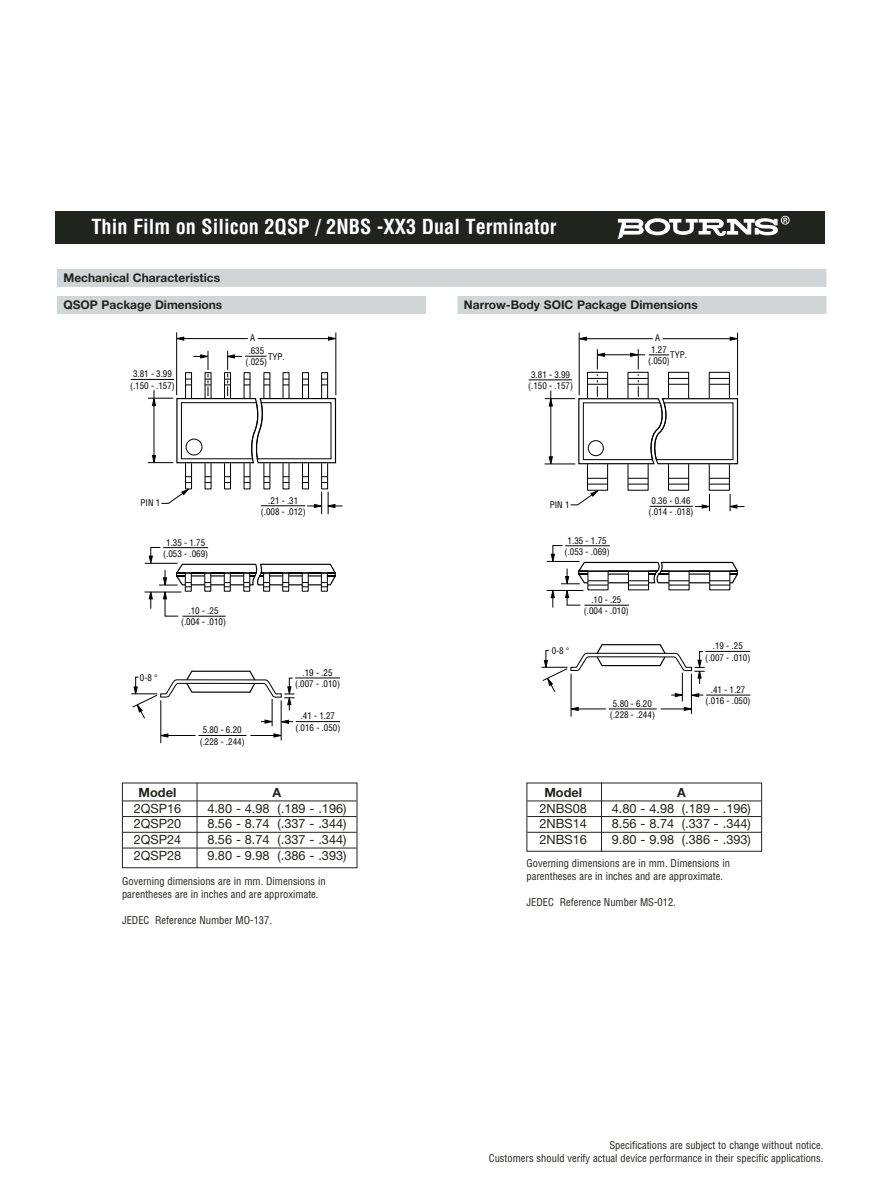
<style>
.page{position:relative;width:891px;height:1188px;background:#fff}
.page>*{position:absolute;margin:0;border:0;box-sizing:border-box;transform-origin:0 0}
.t1{font:700 condensed 20.25px "Helvetica";color:#fff}
.t2{font:12.75px "Helvetica Neue";color:#20231e}
.t3{font:700 12.75px "Helvetica Neue";color:#20231e}
.t4{font:700 12px "Helvetica Neue";color:#20231e}
.t5{font:condensed 10.5px/12.8px "Helvetica";color:#20231e}
.t6{font:condensed 9px/11.2px "Helvetica";color:#000;text-align:center}
</style>
<div class="page">
<div style="left:56px;top:212px;width:769px;height:32px;background:#20231e"></div>
<svg style="left:618px;top:216px;width:172px;height:23px"></svg>
<div style="left:185px;top:463px;width:7px;height:26px;border:1px solid #000"></div>
<div style="left:224px;top:463px;width:7px;height:26px;border:1px solid #000"></div>
<div style="left:302px;top:463px;width:7px;height:26px;border:1px solid #000"></div>
<div style="left:321px;top:463px;width:7px;height:26px;border:1px solid #000"></div>
<hr style="left:176px;top:332px;width:1px;height:63px;background:#000">
<hr style="left:336px;top:333px;width:1px;height:62px;background:#000">
<hr style="left:145px;top:592px;width:36px;height:1px;background:#000">
<hr style="left:145px;top:563px;width:32px;height:1px;background:#000">
<svg style="left:328px;top:337px;width:9px;height:4px"></svg>
<hr style="left:182px;top:338px;width:66px;height:1px;background:#000">
<svg style="left:176px;top:337px;width:8px;height:4px"></svg>
<hr style="left:258px;top:338px;width:72px;height:1px;background:#000">
<hr style="left:131px;top:379px;width:43px;height:1px;background:#000">
<svg style="left:148px;top:351px;width:189px;height:113px"></svg>
<svg style="left:149px;top:476px;width:194px;height:141px"></svg>
<hr style="left:182px;top:616px;width:44px;height:1px;background:#000">
<hr style="left:295px;top:678px;width:45px;height:1px;background:#000">
<hr style="left:296px;top:721px;width:44px;height:1px;background:#000">
<svg style="left:541px;top:332px;width:197px;height:385px"></svg>
<hr style="left:529px;top:380px;width:43px;height:1px;background:#000">
<hr style="left:550px;top:391px;width:1px;height:68px;background:#000">
<hr style="left:584px;top:338px;width:69px;height:1px;background:#000">
<svg style="left:578px;top:337px;width:9px;height:4px"></svg>
<svg style="left:730px;top:337px;width:9px;height:4px"></svg>
<hr style="left:663px;top:338px;width:69px;height:1px;background:#000">
<svg style="left:630px;top:353px;width:9px;height:4px"></svg>
<hr style="left:603px;top:354px;width:42px;height:1px;background:#000">
<svg style="left:596px;top:353px;width:9px;height:4px"></svg>
<svg style="left:649px;top:355px;width:20px;height:1px"></svg>
<hr style="left:705px;top:651px;width:45px;height:1px;background:#000">
<hr style="left:576px;top:709px;width:30px;height:1px;background:#000">
<svg style="left:569px;top:707px;width:10px;height:4px"></svg>
<hr style="left:609px;top:709px;width:48px;height:1px;background:#000">
<svg style="left:661px;top:707px;width:32px;height:4px"></svg>
<hr style="left:706px;top:695px;width:44px;height:1px;background:#000">
<hr style="left:123px;top:801px;width:234px;height:1px;background:#20231e">
<hr style="left:123px;top:816px;width:234px;height:1px;background:#20231e">
<hr style="left:123px;top:832px;width:234px;height:1px;background:#20231e">
<hr style="left:123px;top:848px;width:234px;height:1px;background:#20231e">
<div style="left:122px;top:783px;width:235px;height:85px;border:1px solid #20231e"></div>
<hr style="left:197px;top:783px;width:1px;height:85px;background:#20231e">
<hr style="left:527px;top:801px;width:234px;height:1px;background:#20231e">
<hr style="left:527px;top:816px;width:234px;height:1px;background:#20231e">
<hr style="left:527px;top:832px;width:234px;height:1px;background:#20231e">
<div style="left:527px;top:783px;width:235px;height:69px;border:1px solid #20231e"></div>
<hr style="left:601px;top:783px;width:1px;height:69px;background:#20231e">
<div style="left:57px;top:269px;width:769px;height:18px;background:#d1d5d6"></div>
<div style="left:57px;top:296px;width:369px;height:18px;background:#d1d5d6"></div>
<div style="left:458px;top:296px;width:369px;height:18px;background:#d1d5d6"></div>
<svg style="left:131px;top:670px;width:164px;height:74px"></svg>
<svg style="left:544px;top:397px;width:201px;height:300px"></svg>
<h1 class="t1" style="left:92px;top:219px;width:467px">Thin Film on Silicon 2QSP / 2NBS -XX3 Dual Terminator</h1>
<p class="t4" style="left:63px;top:273px;width:158px">Mechanical Characteristics</p>
<p class="t4" style="left:63px;top:300px;width:160px">QSOP Package Dimensions</p>
<p class="t4" style="left:464px;top:300px;width:235px">Narrow-Body SOIC Package Dimensions</p>
<p class="t6" style="left:130px;top:369px;width:46px">3.81 - 3.99 (.150 - .157)</p>
<p class="t6" style="left:248px;top:332px;width:17px;line-height:13.2px;text-align:left">A .635</p>
<p class="t6" style="left:245px;top:357px;width:23px">(.025)</p>
<p class="t6" style="left:268px;top:352px;width:18px">TYP.</p>
<p class="t6" style="left:141px;top:498px;width:21px">PIN 1</p>
<p class="t6" style="left:261px;top:496px;width:46px">.21 - .31 (.008 - .012)</p>
<p class="t6" style="left:163px;top:537px;width:46px">1.35 - 1.75 (.053 - .069)</p>
<p class="t6" style="left:181px;top:606px;width:46px">.10 - .25 (.004 - .010)</p>
<p class="t6" style="left:140px;top:673px;width:14px">0-8</p>
<p class="t6" style="left:295px;top:668px;width:47px">.19 - .25 (.007 - .010)</p>
<p class="t6" style="left:295px;top:711px;width:47px">.41 - 1.27 (.016 - .050)</p>
<p class="t6" style="left:200px;top:725px;width:47px">5.80 - 6.20 (.228 - .244)</p>
<p class="t3" style="left:139px;top:788px;width:39px">Model</p>
<p class="t3" style="left:273px;top:788px;width:10px">A</p>
<p class="t2" style="left:134px;top:804px;width:49px">2QSP16</p>
<p class="t2" style="left:207px;top:804px;width:141px">4.80 - 4.98 (.189 - .196)</p>
<p class="t2" style="left:134px;top:819px;width:49px">2QSP20</p>
<p class="t2" style="left:207px;top:819px;width:141px">8.56 - 8.74 (.337 - .344)</p>
<p class="t2" style="left:134px;top:835px;width:49px">2QSP24</p>
<p class="t2" style="left:207px;top:835px;width:141px">8.56 - 8.74 (.337 - .344)</p>
<p class="t2" style="left:134px;top:851px;width:49px">2QSP28</p>
<p class="t2" style="left:207px;top:851px;width:141px">9.80 - 9.98 (.386 - .393)</p>
<p class="t5" style="left:122px;top:876px;width:205px">Governing dimensions are in mm. Dimensions in parentheses are in inches and are approximate.</p>
<p class="t5" style="left:122px;top:914px;width:152px">JEDEC Reference Number MO-137.</p>
<p class="t6" style="left:528px;top:370px;width:47px">3.81 - 3.99 (.150 - .157)</p>
<p class="t6" style="left:648px;top:333px;width:23px">A<br>1.27 (.050)</p>
<p class="t6" style="left:670px;top:350px;width:18px">TYP.</p>
<p class="t6" style="left:550px;top:500px;width:21px">PIN 1</p>
<p class="t6" style="left:649px;top:496px;width:47px">0.36 - 0.46 (.014 - .018)</p>
<p class="t6" style="left:565px;top:536px;width:47px">1.35 - 1.75 (.053 - .069)</p>
<p class="t6" style="left:584px;top:595px;width:47px">.10 - .25 (.004 - .010)</p>
<p class="t6" style="left:552px;top:646px;width:14px">0-8</p>
<p class="t6" style="left:705px;top:641px;width:47px">.19 - .25 (.007 - .010)</p>
<p class="t6" style="left:610px;top:699px;width:47px">5.80 - 6.20 (.228 - .244)</p>
<p class="t6" style="left:706px;top:685px;width:47px">.41 - 1.27 (.016 - .050)</p>
<p class="t3" style="left:544px;top:788px;width:39px">Model</p>
<p class="t3" style="left:677px;top:788px;width:10px">A</p>
<p class="t2" style="left:540px;top:804px;width:49px">2NBS08</p>
<p class="t2" style="left:612px;top:804px;width:141px">4.80 - 4.98 (.189 - .196)</p>
<p class="t2" style="left:540px;top:819px;width:49px">2NBS14</p>
<p class="t2" style="left:612px;top:819px;width:141px">8.56 - 8.74 (.337 - .344)</p>
<p class="t2" style="left:540px;top:835px;width:49px">2NBS16</p>
<p class="t2" style="left:612px;top:835px;width:141px">9.80 - 9.98 (.386 - .393)</p>
<p class="t5" style="left:527px;top:858px;width:205px">Governing dimensions are in mm. Dimensions in parentheses are in inches and are approximate.</p>
<p class="t5" style="left:527px;top:896px;width:151px">JEDEC Reference Number MS-012.</p>
<p class="t5" style="left:489px;top:1139px;width:336px;text-align:right">Specifications are subject to change without notice.<br>Customers should verify actual device performance in their specific applications.</p>
</div>
